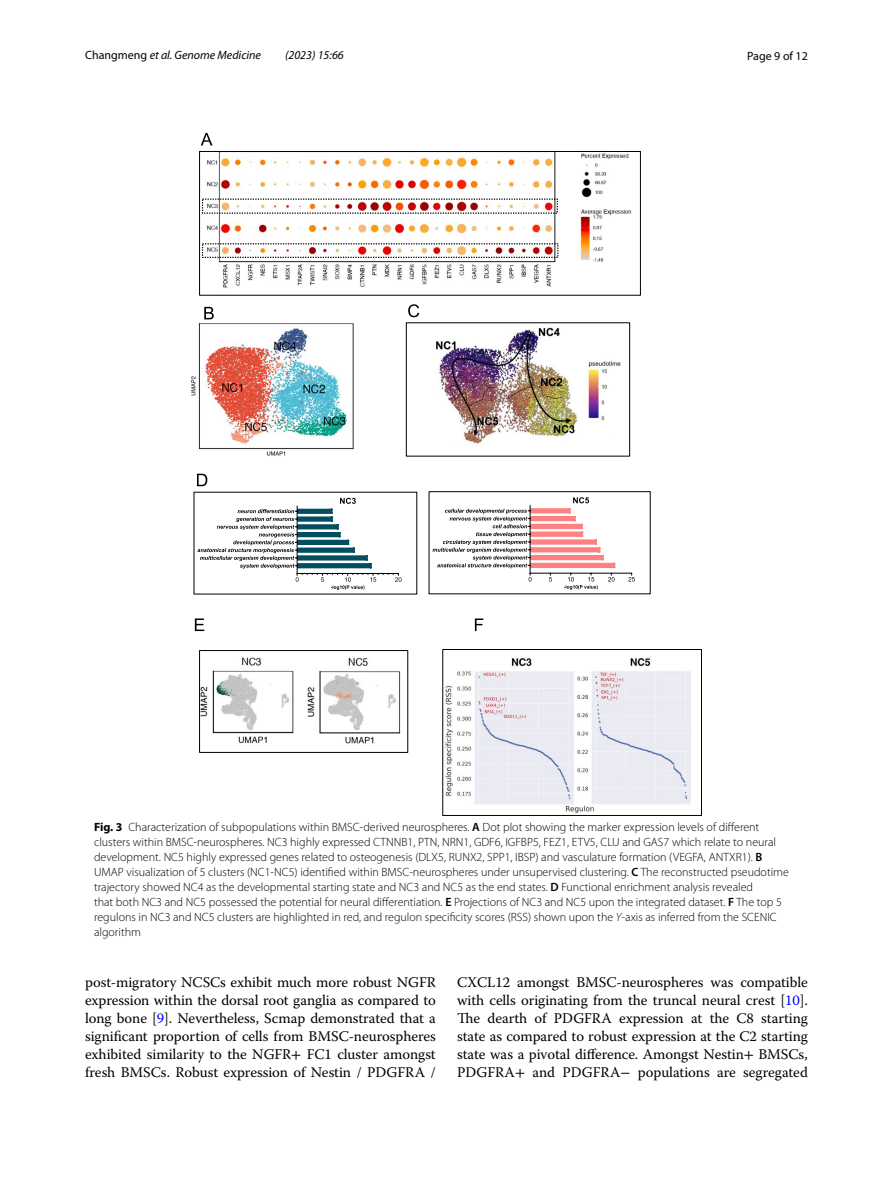
<style>
.page{position:relative;width:893px;height:1187px;background:#fff}
.page>*{position:absolute;margin:0;border:0;box-sizing:border-box;transform-origin:0 0}
.t1{font:14.7px/18px "Warnock Pro";letter-spacing:-.005em;color:#000;text-align:justify}
.t2{font:300 12px/15px "Myriad Pro";color:#000}
.t3{font:italic 12px "Myriad Pro";color:#000}
.t4{font:12px "Myriad Pro";color:#000}
.s1{font-style:normal}
.s2{font-weight:700}
.s3{font-weight:600}
.s4{font-style:italic}
.s5{color:#00f}
.s6{font-family:"STIX"}
</style>
<div class="page">
<img style="left:191px;top:153px;width:499px;height:659px">
<div style="left:442px;top:649px;width:260px;height:166px;border:1px solid #000"></div>
<svg style="left:630px;top:573px;width:5px;height:8px"></svg>
<svg style="left:204px;top:307px;width:10px;height:12px"></svg>
<svg style="left:408px;top:304px;width:11px;height:13px"></svg>
<svg style="left:201px;top:133px;width:12px;height:12px"></svg>
<svg style="left:197px;top:473px;width:2px;height:13px"></svg>
<svg style="left:195px;top:618px;width:4px;height:13px"></svg>
<div style="left:199px;top:151px;width:442px;height:144px;border:1px solid #000"></div>
<svg style="left:201px;top:198px;width:358px;height:60px"></svg>
<svg style="left:199px;top:322px;width:431px;height:431px"></svg>
<p class="t3" style="left:85px;top:48px;width:178px"><span class="s1">Changmeng</span> et al. Genome Medicine</p>
<p class="t3" style="left:285px;top:48px;width:60px">(2023) 15:66</p>
<p class="t4" style="left:747px;top:48px;width:62px">Page 9 of 12</p>
<p class="t2" style="left:94px;top:819px;width:696px"><span class="s2">Fig. 3</span> Characterization of subpopulations within BMSC-derived neurospheres. <span class="s3">A</span> Dot plot showing the marker expression levels of different clusters within BMSC-neurospheres. NC3 highly expressed CTNNB1, PTN, NRN1, GDF6, IGFBP5, FEZ1, ETV5, CLU and GAS7 which relate to neural development. NC5 highly expressed genes related to osteogenesis (DLX5, RUNX2, SPP1, IBSP) and vasculature formation (VEGFA, ANTXR1). <span class="s3">B </span>UMAP visualization of 5 clusters (NC1-NC5) identified within BMSC-neurospheres under unsupervised clustering. <span class="s3">C</span> The reconstructed pseudotime trajectory showed NC4 as the developmental starting state and NC3 and NC5 as the end states. <span class="s3">D</span> Functional enrichment analysis revealed<br>that both NC3 and NC5 possessed the potential for neural differentiation. <span class="s3">E</span> Projections of NC3 and NC5 upon the integrated dataset. <span class="s3">F</span> The top 5 regulons in NC3 and NC5 clusters are highlighted in red, and regulon specificity scores (RSS) shown upon the <span class="s4">Y</span>-axis as inferred from the SCENIC algorithm</p>
<p class="t1" style="left:85px;top:972px;width:352px">post-migratory NCSCs exhibit much more robust NGFR expression within the dorsal root ganglia as compared to long bone [<span class="s5">9</span>]. Nevertheless, Scmap demonstrated that a significant proportion of cells from BMSC-neurospheres exhibited similarity to the NGFR<span class="s6">+</span> FC1 cluster amongst fresh BMSCs. Robust expression of Nestin / PDGFRA /</p>
<p class="t1" style="left:457px;top:972px;width:352px">CXCL12 amongst BMSC-neurospheres was compatible with cells originating from the truncal neural crest [<span class="s5">10</span>].<br>The dearth of PDGFRA expression at the C8 starting state as compared to robust expression at the C2 starting state was a pivotal difference. Amongst Nestin<span class="s6">+</span> BMSCs, PDGFRA<span class="s6">+</span> and PDGFRA<span class="s6">−</span> populations are segregated</p>
</div>
